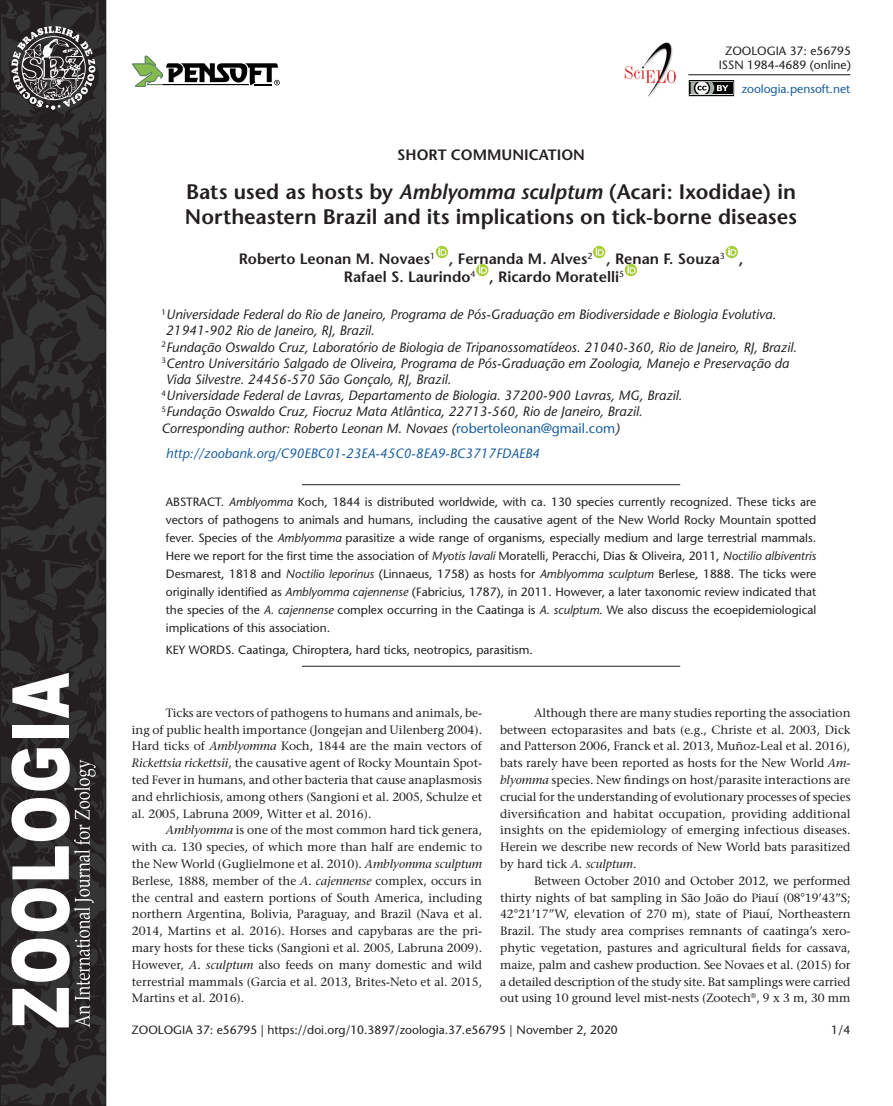
<style>
.page{position:relative;width:893px;height:1106px;background:#fff}
.page>*{position:absolute;margin:0;border:0;box-sizing:border-box;transform-origin:0 0}
.Article_Title{font:600 21px/25.2px "Stone Sans";color:#231f20}
.Authors{font:600 15px/18px "Stone Sans";color:#231f20}
.Authors_Affiliations{font:italic 13.5px/16.2px "Stone Sans";color:#231f20}
.Corresponding_author{font:italic 13.5px "Stone Sans";color:#231f20}
.Article_LSID{font:italic 13.5px "Stone Sans";color:#175d9e}
.t1{font:12px/16.8px "Stone Serif";color:#231f20;text-align:justify}
.Abstract_text{font:12px/18px "Stone Sans";color:#231f20;text-align:justify}
.Article_Info{font:12px "Stone Sans";color:#231f20}
.Keywords{font:12px "Stone Sans";color:#231f20}
.t2{font:12px "Stone Sans";color:#175d9e}
.s1{font-style:italic}
.s2{font-style:normal;color:#175d9e}
</style>
<div class="page">
<hr style="left:302px;top:484px;width:378px;height:1px;background:#231f20">
<hr style="left:302px;top:666px;width:378px;height:1px;background:#231f20">
<div style="left:436px;top:246px;width:12px;height:12px;background:#a6ce39;border-radius:50%"></div>
<svg style="left:438px;top:247px;width:9px;height:9px"></svg>
<svg style="left:593px;top:246px;width:12px;height:12px"></svg>
<svg style="left:595px;top:247px;width:9px;height:9px"></svg>
<svg style="left:725px;top:246px;width:13px;height:12px"></svg>
<svg style="left:728px;top:247px;width:9px;height:9px"></svg>
<svg style="left:476px;top:264px;width:13px;height:12px"></svg>
<svg style="left:478px;top:265px;width:9px;height:9px"></svg>
<div style="left:625px;top:264px;width:12px;height:12px;background:#a6ce39;border-radius:50%"></div>
<svg style="left:627px;top:265px;width:9px;height:9px"></svg>
<hr style="left:688px;top:74px;width:162px;height:1px;background:#231f20">
<div style="left:689px;top:80px;width:45px;height:16px;border:1px solid #040503"></div>
<div style="left:690px;top:82px;width:43px;height:12px;background:#040503"></div>
<svg style="left:691px;top:82px;width:37px;height:12px"></svg>
<img style="left:624px;top:42px;width:53px;height:55px">
<img style="left:2px;top:560px;width:102px;height:544px">
<img style="left:2px;top:2px;width:102px;height:558px">
<div style="left:0;top:0;width:106px;height:1106px;border:1px solid #231f20"></div>
<svg style="left:11px;top:748px;width:85px;height:279px"></svg>
<div style="left:12px;top:725px;width:57px;height:13px;background:#fff"></div>
<svg style="left:12px;top:673px;width:57px;height:45px"></svg>
<svg style="left:132px;top:56px;width:148px;height:31px"></svg>
<svg style="left:11px;top:26px;width:84px;height:84px;background:#615f60"></svg>
<p class="Authors" style="left:397px;top:145px;width:189px">SHORT COMMUNICATION</p>
<p class="Abstract_text" style="left:719px;top:43px;width:134px;line-height:14.4px;text-align:center">ZOOLOGIA 37: e56795<br>ISSN 1984-4689 (online)</p>
<p class="t2" style="left:742px;top:82px;width:110px">zoologia.pensoft.net</p>
<p class="Article_Title" style="left:185px;top:179px;width:614px">Bats used as hosts by <span class="s1">Amblyomma sculptum</span> (Acari: Ixodidae) in<br>Northeastern Brazil and its implications on tick-borne diseases</p>
<p class="Authors" style="left:344px;top:249px;width:401px;text-indent:-105px">Roberto Leonan M. Novaes<sup>1</sup> , Fernanda M. Alves<sup>2</sup> , Renan F. Souza<sup>3</sup> ,<br>Rafael S. Laurindo<sup>4</sup> , Ricardo Moratelli<sup>5</sup></p>
<p class="Authors_Affiliations" style="left:166px;top:306px;width:612px;text-indent:-4px"><sup>1</sup>Universidade Federal do Rio de Janeiro, Programa de Pós-Graduação em Biodiversidade e Biologia Evolutiva.<br>21941-902 Rio de Janeiro, RJ, Brazil.</p>
<p class="Authors_Affiliations" style="left:162px;top:339px;width:637px"><sup>2</sup>Fundação Oswaldo Cruz, Laboratório de Biologia de Tripanossomatídeos. 21040-360, Rio de Janeiro, RJ, Brazil.</p>
<p class="Authors_Affiliations" style="left:166px;top:355px;width:625px;text-indent:-4px"><sup>3</sup>Centro Universitário Salgado de Oliveira, Programa de Pós-Graduação em Zoologia, Manejo e Preservação da<br>Vida Silvestre. 24456-570 São Gonçalo, RJ, Brazil.</p>
<p class="Authors_Affiliations" style="left:162px;top:387px;width:522px"><sup>4</sup>Universidade Federal de Lavras, Departamento de Biologia. 37200-900 Lavras, MG, Brazil.</p>
<p class="Authors_Affiliations" style="left:162px;top:403px;width:483px"><sup>5</sup>Fundação Oswaldo Cruz, Fiocruz Mata Atlântica, 22713-560, Rio de Janeiro, Brazil.</p>
<p class="Corresponding_author" style="left:162px;top:420px;width:460px">Corresponding author: Roberto Leonan M. Novaes (<span class="s2">robertoleonan@gmail.com</span>)</p>
<p class="Article_LSID" style="left:166px;top:445px;width:376px">http://zoobank.org/C90EBC01-23EA-45C0-8EA9-BC3717FDAEB4</p>
<p class="Abstract_text" style="left:166px;top:492px;width:652px">ABSTRACT. <span class="s1">Amblyomma</span> Koch, 1844 is distributed worldwide, with ca. 130 species currently recognized. These ticks are vectors of pathogens to animals and humans, including the causative agent of the New World Rocky Mountain spotted fever. Species of the <span class="s1">Amblyomma</span> parasitize a wide range of organisms, especially medium and large terrestrial mammals.<br>Here we report for the first time the association of <span class="s1">Myotis lavali</span> Moratelli, Peracchi, Dias &amp; Oliveira, 2011, <span class="s1">Noctilio albiventris </span>Desmarest, 1818 and <span class="s1">Noctilio leporinus</span> (Linnaeus, 1758) as hosts for <span class="s1">Amblyomma sculptum</span> Berlese, 1888. The ticks were originally identified as <span class="s1">Amblyomma cajennense</span> (Fabricius, 1787), in 2011. However, a later taxonomic review indicated that the species of the <span class="s1">A. cajennense</span> complex occurring in the Caatinga is <span class="s1">A. sculptum</span>. We also discuss the ecoepidemiological implications of this association.</p>
<p class="Keywords" style="left:166px;top:642px;width:369px">KEY WORDS. Caatinga, Chiroptera, hard ticks, neotropics, parasitism.</p>
<p class="t1" style="left:132px;top:704px;width:352px;text-indent:34px">Ticks are vectors of pathogens to humans and animals, be&shy;ing of public health importance (Jongejan and Uilenberg 2004).<br>Hard ticks of <span class="s1">Amblyomma</span> Koch, 1844 are the main vectors of <span class="s1">Rickettsia rickettsii</span>, the causative agent of Rocky Mountain Spot&shy;ted Fever in humans, and other bacteria that cause anaplasmosis and ehrlichiosis, among others (Sangioni et al. 2005, Schulze et al. 2005, Labruna 2009, Witter et al. 2016).</p>
<p class="t1" style="left:132px;top:821px;width:352px;text-indent:34px"><span class="s1">Amblyomma</span> is one of the most common hard tick genera, with ca. 130 species, of which more than half are endemic to the New World (Guglielmone et al. 2010). <span class="s1">Amblyomma sculptum </span>Berlese, 1888, member of the <span class="s1">A. cajennense</span> complex, occurs in the central and eastern portions of South America, including northern Argentina, Bolivia, Paraguay, and Brazil (Nava et al.<br>2014, Martins et al. 2016). Horses and capybaras are the pri&shy;mary hosts for these ticks (Sangioni et al. 2005, Labruna 2009).<br>However, <span class="s1">A. sculptum</span> also feeds on many domestic and wild terrestrial mammals (Garcia et al. 2013, Brites-Neto et al. 2015, Martins et al. 2016).</p>
<p class="t1" style="left:500px;top:704px;width:352px;text-indent:34px">Although there are many studies reporting the association between ectoparasites and bats (e.g., Christe et al. 2003, Dick and Patterson 2006, Franck et al. 2013, Muñoz-Leal et al. 2016), bats rarely have been reported as hosts for the New World <span class="s1">Am&shy;blyomma</span> species. New findings on host/parasite interactions are crucial for the understanding of evolutionary processes of species diversification and habitat occupation, providing additional insights on the epidemiology of emerging infectious diseases.<br>Herein we describe new records of New World bats parasitized by hard tick <span class="s1">A. sculptum</span>.</p>
<p class="t1" style="left:500px;top:872px;width:352px;text-indent:34px">Between October 2010 and October 2012, we performed thirty nights of bat sampling in São João do Piauí (08°19’43”S; 42°21’17”W, elevation of 270 m), state of Piauí, Northeastern Brazil. The study area comprises remnants of caatinga’s xero&shy;phytic vegetation, pastures and agricultural fields for cassava, maize, palm and cashew production. See Novaes et al. (2015) for a detailed description of the study site. Bat samplings were carried out using 10 ground level mist-nests (Zootech<sup>®</sup>, 9 x 3 m, 30 mm</p>
<p class="Abstract_text" style="left:831px;top:1021px;width:21px">1/4</p>
<p class="Article_Info" style="left:132px;top:1023px;width:488px">ZOOLOGIA 37: e56795 | https://doi.org/10.3897/zoologia.37.e56795 | November 2, 2020</p>
</div>
